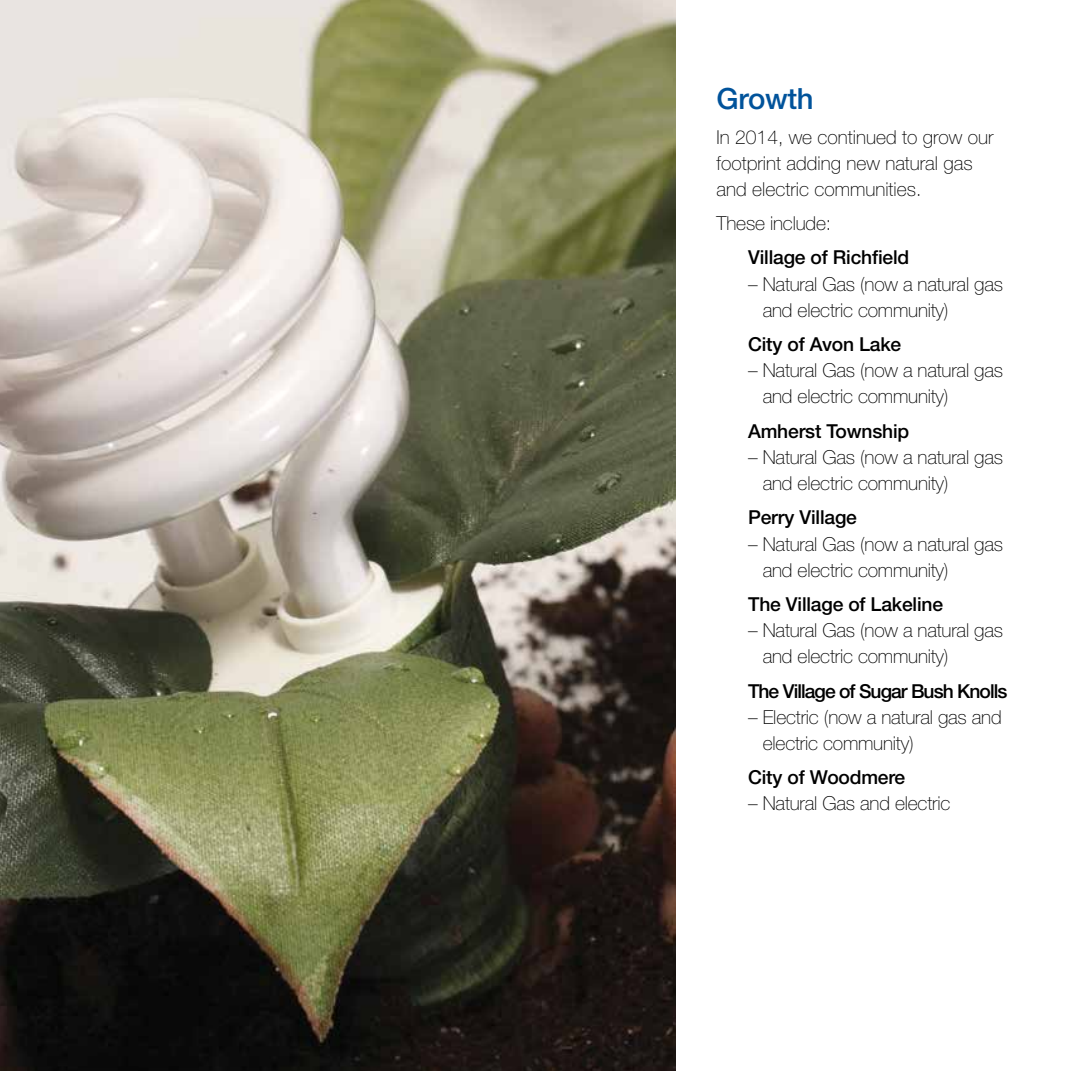
<style>
.page{position:relative;width:1071px;height:1071px;background:#fff}
.page>*{position:absolute;margin:0;border:0;box-sizing:border-box;transform-origin:0 0}
.t1{font:500 29.22px "Helvetica Neue";letter-spacing:-.01em;color:#00539b}
.t2{font:100 19.25px/26.2px "Helvetica Neue";letter-spacing:-.01em;color:#000}
.t3{font:500 19.25px "Helvetica Neue";letter-spacing:-.01em;color:#000}
.t4{font:500 19.25px "Helvetica Neue";letter-spacing:-.05em;color:#000}
</style>
<div class="page">
<img style="left:0;top:0;width:675px;height:1071px">
<h1 class="t1" style="left:717px;top:82px;width:99px">Growth</h1>
<p class="t2" style="left:717px;top:124px;width:278px">In 2014, we continued to grow our footprint adding new natural gas and electric communities.</p>
<p class="t2" style="left:717px;top:210px;width:116px">These include:</p>
<p class="t3" style="left:748px;top:246px;width:163px">Village of Richfield</p>
<p class="t2" style="left:763px;top:271px;width:242px;text-indent:-15px">– Natural Gas (now a natural gas and electric community)</p>
<p class="t3" style="left:748px;top:333px;width:155px">City of Avon Lake</p>
<p class="t2" style="left:763px;top:357px;width:242px;text-indent:-15px">– Natural Gas (now a natural gas and electric community)</p>
<p class="t3" style="left:748px;top:419px;width:163px">Amherst Township</p>
<p class="t2" style="left:763px;top:444px;width:242px;text-indent:-15px">– Natural Gas (now a natural gas and electric community)</p>
<p class="t3" style="left:748px;top:506px;width:110px">Perry Village</p>
<p class="t2" style="left:763px;top:531px;width:242px;text-indent:-15px">– Natural Gas (now a natural gas and electric community)</p>
<p class="t3" style="left:748px;top:593px;width:196px">The Village of Lakeline</p>
<p class="t2" style="left:763px;top:617px;width:242px;text-indent:-15px">– Natural Gas (now a natural gas and electric community)</p>
<p class="t4" style="left:748px;top:679px;width:261px">The Village of Sugar Bush Knolls</p>
<p class="t2" style="left:763px;top:704px;width:241px;text-indent:-15px">– Electric (now a natural gas and electric community)</p>
<p class="t3" style="left:748px;top:766px;width:159px">City of Woodmere</p>
<p class="t2" style="left:748px;top:791px;width:204px">– Natural Gas and electric</p>
</div>
